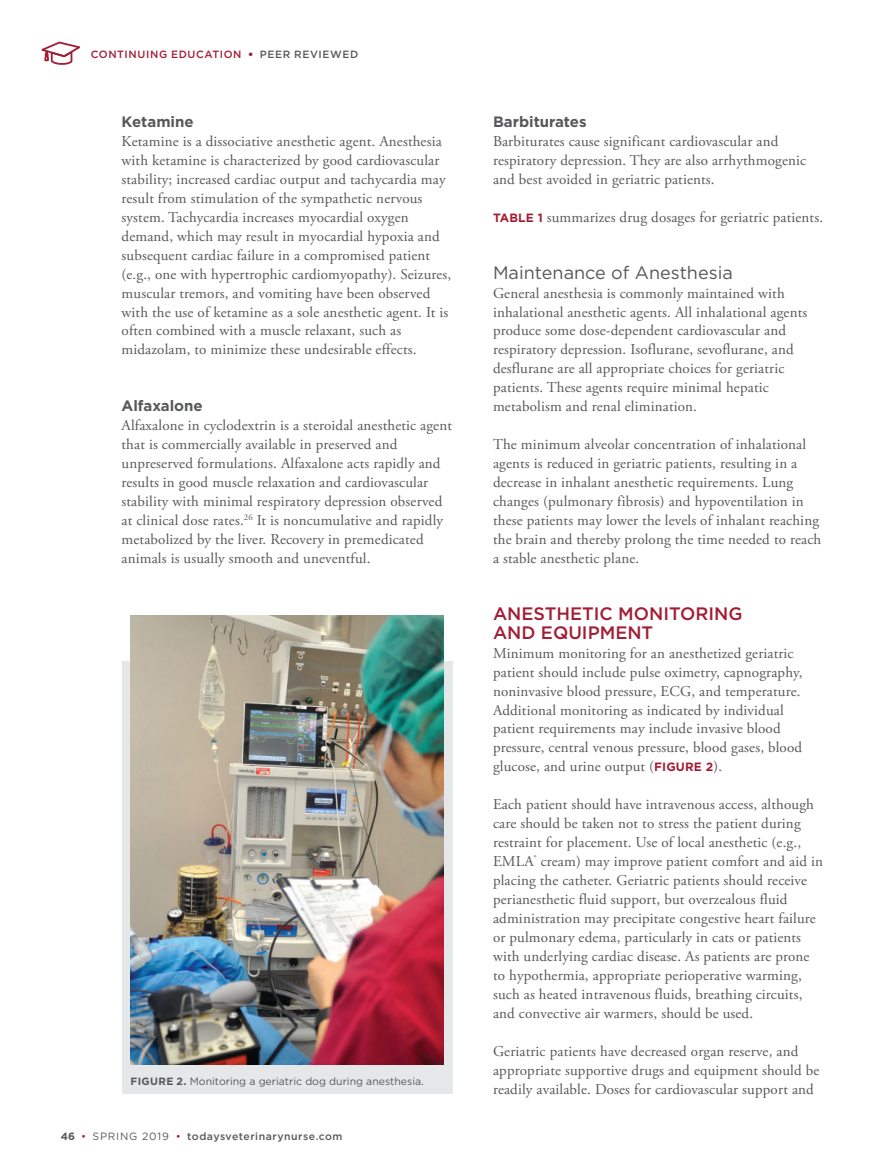
<style>
.page{position:relative;width:878px;height:1175px;background:#fff}
.page>*{position:absolute;margin:0;border:0;box-sizing:border-box;transform-origin:0 0}
.t1{font:500 18px/18.9px "Gotham";color:#a31e35}
.t2{font:18px "Gotham";color:#57585a}
.t3{font:15px/18.9px "Adobe Garamond Pro";letter-spacing:.01em;color:#57585a}
.t4{font:700 15px "Gotham";color:#57585a}
.t5{font:10.5px "Gotham";color:#57585a}
.t6{font:500 10.5px "Gotham";letter-spacing:.05em;color:#57585a}
.t7{font:500 10.5px "Gotham";letter-spacing:.06em;color:#a31e35}
.s1{font-weight:900}
.s2{color:#57585a}
.s3{font-weight:700}
.s4{font-weight:400;color:#a31e35}
.s5{font-weight:400}
.s6{font-family:"Gotham";font-weight:700;font-size:12px;color:#a31e35}
</style>
<div class="page">
<svg style="left:41px;top:41px;width:39px;height:24px"></svg>
<div style="left:122px;top:661px;width:330px;height:432px;background:#e6e7e9"></div>
<img style="left:130px;top:616px;width:313px;height:448px">
<p class="t7" style="left:91px;top:50px;width:269px">CONTINUING EDUCATION <span class="s1">•</span> <span class="s2">PEER REVIEWED</span></p>
<p class="t4" style="left:121px;top:115px;width:74px">Ketamine</p>
<p class="t3" style="left:121px;top:133px;width:331px">Ketamine is a dissociative anesthetic agent. Anesthesia with ketamine is characterized by good cardiovascular stability; increased cardiac output and tachycardia may result from stimulation of the sympathetic nervous system. Tachycardia increases myocardial oxygen demand, which may result in myocardial hypoxia and subsequent cardiac failure in a compromised patient (e.g., one with hypertrophic cardiomyopathy). Seizures, muscular tremors, and vomiting have been observed with the use of ketamine as a sole anesthetic agent. It is often combined with a muscle relaxant, such as midazolam, to minimize these undesirable effects.</p>
<p class="t4" style="left:121px;top:399px;width:83px">Alfaxalone</p>
<p class="t3" style="left:121px;top:417px;width:332px">Alfaxalone in cyclodextrin is a steroidal anesthetic agent that is commercially available in preserved and unpreserved formulations. Alfaxalone acts rapidly and results in good muscle relaxation and cardiovascular stability with minimal respiratory depression observed at clinical dose rates.<sup>26</sup> It is noncumulative and rapidly metabolized by the liver. Recovery in premedicated animals is usually smooth and uneventful.</p>
<p class="t5" style="left:130px;top:1076px;width:295px"><span class="s3">FIGURE 2.</span> Monitoring a geriatric dog during anesthesia.</p>
<p class="t6" style="left:61px;top:1131px;width:283px"><span class="s3">46</span> <span class="s4">•</span> <span class="s5">SPRING 2019</span> <span class="s4">•</span> todaysveterinarynurse.com</p>
<p class="t4" style="left:493px;top:115px;width:95px">Barbiturates</p>
<p class="t3" style="left:493px;top:133px;width:314px">Barbiturates cause significant cardiovascular and respiratory depression. They are also arrhythmogenic and best avoided in geriatric patients.</p>
<p class="t3" style="left:493px;top:209px;width:331px"><span class="s6">TABLE 1</span> summarizes drug dosages for geriatric patients.</p>
<p class="t2" style="left:493px;top:264px;width:241px">Maintenance of Anesthesia</p>
<p class="t3" style="left:493px;top:285px;width:316px">General anesthesia is commonly maintained with inhalational anesthetic agents. All inhalational agents produce some dose-dependent cardiovascular and respiratory depression. Isoflurane, sevoflurane, and desflurane are all appropriate choices for geriatric patients. These agents require minimal hepatic metabolism and renal elimination.</p>
<p class="t3" style="left:493px;top:436px;width:330px">The minimum alveolar concentration of inhalational agents is reduced in geriatric patients, resulting in a decrease in inhalant anesthetic requirements. Lung changes (pulmonary fibrosis) and hypoventilation in these patients may lower the levels of inhalant reaching the brain and thereby prolong the time needed to reach a stable anesthetic plane.</p>
<p class="t1" style="left:493px;top:605px;width:251px">ANESTHETIC MONITORING<br>AND EQUIPMENT</p>
<p class="t3" style="left:493px;top:645px;width:311px">Minimum monitoring for an anesthetized geriatric patient should include pulse oximetry, capnography, noninvasive blood pressure, ECG, and temperature.<br>Additional monitoring as indicated by individual patient requirements may include invasive blood pressure, central venous pressure, blood gases, blood glucose, and urine output (<span class="s6">FIGURE 2</span>).</p>
<p class="t3" style="left:493px;top:796px;width:331px">Each patient should have intravenous access, although care should be taken not to stress the patient during restraint for placement. Use of local anesthetic (e.g., EMLA<sup>®</sup> cream) may improve patient comfort and aid in placing the catheter. Geriatric patients should receive perianesthetic fluid support, but overzealous fluid administration may precipitate congestive heart failure or pulmonary edema, particularly in cats or patients with underlying cardiac disease. As patients are prone to hypothermia, appropriate perioperative warming, such as heated intravenous fluids, breathing circuits, and convective air warmers, should be used.</p>
<p class="t3" style="left:493px;top:1042px;width:328px">Geriatric patients have decreased organ reserve, and appropriate supportive drugs and equipment should be readily available. Doses for cardiovascular support and</p>
</div>
